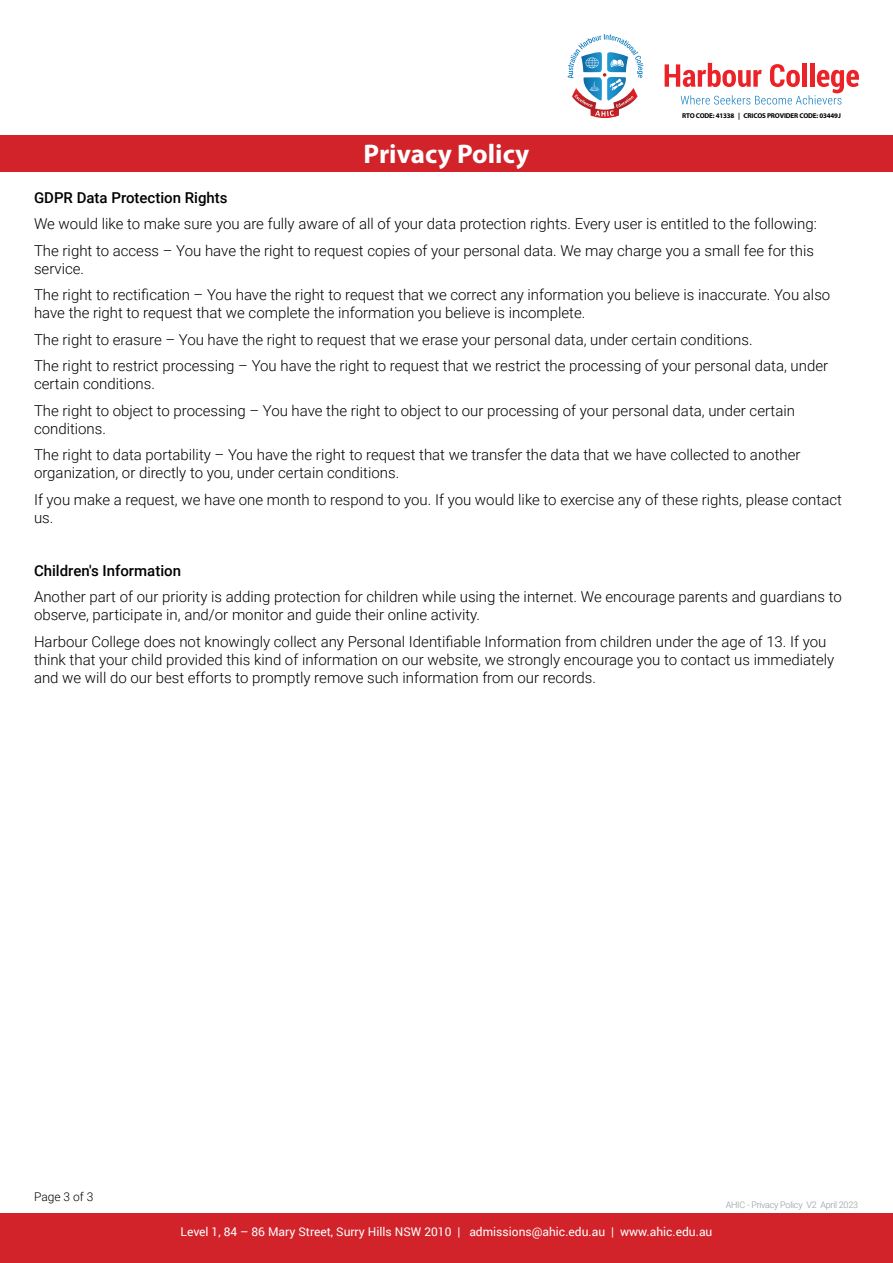
<style>
.page{position:relative;width:893px;height:1263px;background:#fff}
.page>*{position:absolute;margin:0;border:0;box-sizing:border-box;transform-origin:0 0}
.t1{font:700 27px "Myriad Pro";color:#fff}
.t2{font:300 15px/26.5px "Roboto";color:#000}
.t3{font:500 15px "Roboto";color:#000}
.t4{font:12px "Roboto";color:#fff}
.t5{font:300 12px "Roboto";color:#000}
.t6{font:300 9px "Roboto";letter-spacing:-.025em;color:#939598}
.t7{font:700 7.05px "Myriad Pro";letter-spacing:-.025em;color:#000}
</style>
<div class="page">
<div style="left:0;top:135px;width:893px;height:36px;background:#d2232a"></div>
<svg style="left:568px;top:34px;width:75px;height:84px"></svg>
<svg style="left:665px;top:63px;width:194px;height:42px"></svg>
<div style="left:0;top:1213px;width:893px;height:50px;background:#d2232a"></div>
<h1 class="t1" style="left:364px;top:139px;width:167px">Privacy Policy</h1>
<p class="t7" style="left:682px;top:111px;width:160px">RTO CODE: 41338 | CRICOS PROVIDER CODE: 03449J</p>
<p class="t3" style="left:34px;top:187px;width:195px">GDPR Data Protection Rights</p>
<p class="t2" style="left:34px;top:210px;width:784px">We would like to make sure you are fully aware of all of your data protection rights. Every user is entitled to the following:<br>The right to access – You have the right to request copies of your personal data. We may charge you a small fee for this</p>
<p class="t2" style="left:34px;top:254px;width:798px">service.<br>The right to rectification – You have the right to request that we correct any information you believe is inaccurate. You also</p>
<p class="t2" style="left:34px;top:299px;width:796px">have the right to request that we complete the information you believe is incomplete.<br>The right to erasure – You have the right to request that we erase your personal data, under certain conditions.<br>The right to restrict processing – You have the right to request that we restrict the processing of your personal data, under</p>
<p class="t2" style="left:34px;top:370px;width:762px">certain conditions.<br>The right to object to processing – You have the right to object to our processing of your personal data, under certain</p>
<p class="t2" style="left:34px;top:414px;width:768px">conditions.<br>The right to data portability – You have the right to request that we transfer the data that we have collected to another</p>
<p class="t2" style="left:34px;top:459px;width:809px">organization, or directly to you, under certain conditions.<br>If you make a request, we have one month to respond to you. If you would like to exercise any of these rights, please contact</p>
<p class="t2" style="left:34px;top:503px;width:21px">us.</p>
<p class="t3" style="left:34px;top:560px;width:149px">Children's Information</p>
<p class="t2" style="left:34px;top:587px;width:809px;line-height:18px">Another part of our priority is adding protection for children while using the internet. We encourage parents and guardians to observe, participate in, and/or monitor and guide their online activity.</p>
<p class="t2" style="left:34px;top:632px;width:802px;line-height:18px">Harbour College does not knowingly collect any Personal Identifiable Information from children under the age of 13. If you think that your child provided this kind of information on our website, we strongly encourage you to contact us immediately and we will do our best efforts to promptly remove such information from our records.</p>
<p class="t5" style="left:34px;top:1189px;width:61px">Page 3 of 3</p>
<p class="t4" style="left:181px;top:1224px;width:533px">Level 1, 84 – 86 Mary Street, Surry Hills NSW 2010 | admissions@ahic.edu.au | www.ahic.edu.au</p>
<p class="t6" style="left:726px;top:1198px;width:134px">AHIC - Privacy Policy V2 April 2023</p>
</div>
